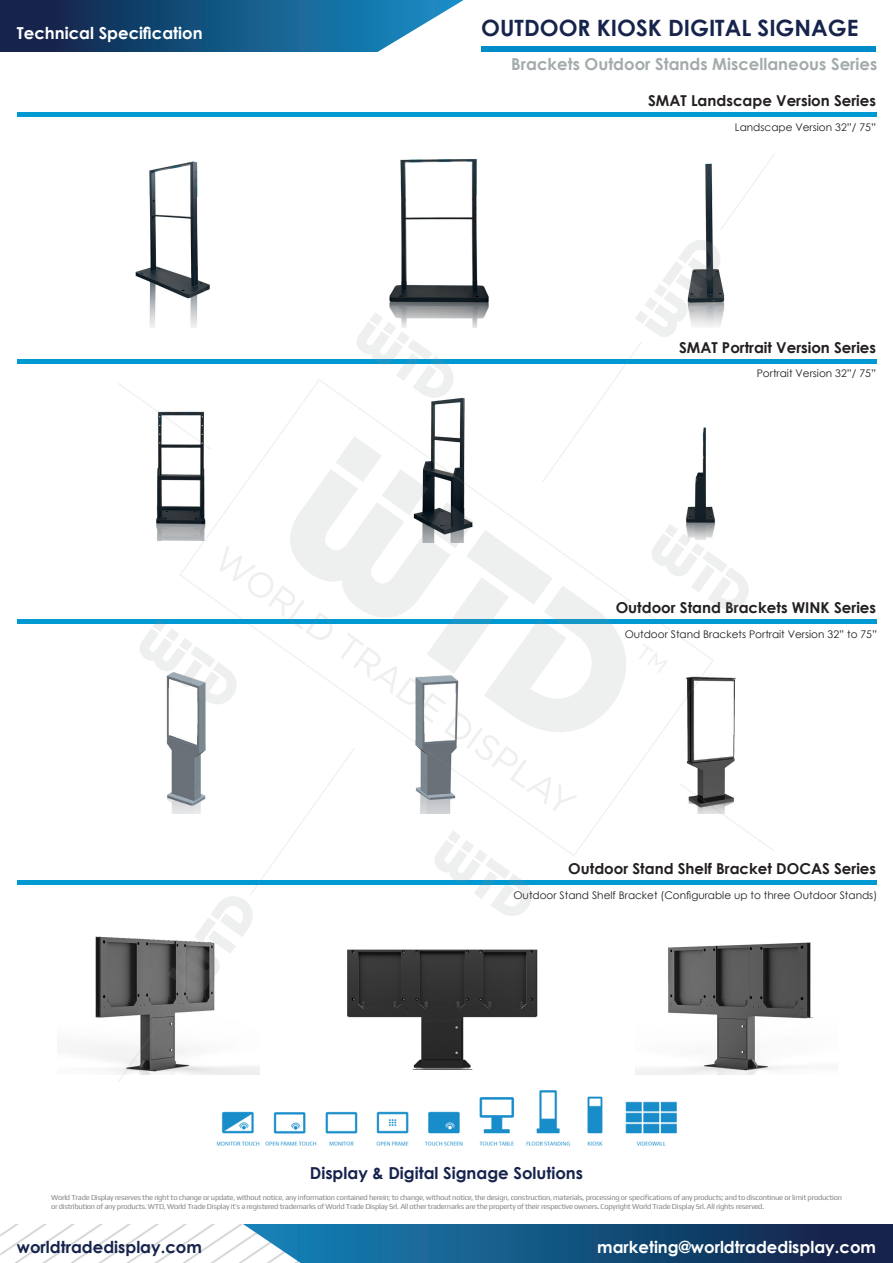
<style>
.page{position:relative;width:893px;height:1263px;background:#fff}
.page>*{position:absolute;margin:0;border:0;box-sizing:border-box;transform-origin:0 0}
.t1{font:700 22.5px "Century Gothic";color:#16234c}
.t2{font:700 16.5px "Century Gothic";color:#fff}
.t3{font:700 16.5px "Century Gothic";color:#16234c}
.t4{font:700 16.5px "Century Gothic";color:#a3abac}
.t5{font:700 15px "Century Gothic";color:#231f20}
.t6{font:10.5px "Century Gothic";color:#231f20}
.t7{font:7.5px/9px "Play";letter-spacing:-.035em;color:#808285}
</style>
<div class="page">
<svg style="left:0;top:0;width:463px;height:52px;background:#2a618a"></svg>
<svg style="left:159px;top:1224px;width:734px;height:39px;background:#37698f"></svg>
<div style="left:481px;top:46px;width:395px;height:6px;background:#008cc9"></div>
<img style="left:216px;top:1090px;width:460px;height:56px">
<hr style="left:17px;top:620px;width:859px;height:4px;background:#0099d1">
<div style="left:17px;top:880px;width:859px;height:5px;background:#0099d1"></div>
<hr style="left:17px;top:113px;width:859px;height:4px;background:#0099d1">
<img style="left:166px;top:704px;width:13px;height:43px">
<img style="left:714px;top:677px;width:22px;height:106px">
<img style="left:69px;top:936px;width:191px;height:138px">
<img style="left:347px;top:950px;width:191px;height:120px">
<img style="left:636px;top:942px;width:177px;height:132px">
<img style="left:389px;top:159px;width:100px;height:168px">
<img style="left:705px;top:163px;width:20px;height:145px">
<img style="left:135px;top:161px;width:75px;height:130px">
<hr style="left:17px;top:359px;width:859px;height:4px;background:#0099d1">
<img style="left:156px;top:450px;width:23px;height:91px">
<svg style="left:714px;top:783px;width:60px;height:68px"></svg>
<svg style="left:17px;top:291px;width:205px;height:159px"></svg>
<svg style="left:118px;top:999px;width:59px;height:83px"></svg>
<svg style="left:720px;top:153px;width:55px;height:77px"></svg>
<svg style="left:179px;top:379px;width:535px;height:477px"></svg>
<svg style="left:219px;top:545px;width:359px;height:266px"></svg>
<svg style="left:285px;top:436px;width:351px;height:296px"></svg>
<svg style="left:639px;top:643px;width:29px;height:30px"></svg>
<svg style="left:138px;top:619px;width:101px;height:85px"></svg>
<svg style="left:433px;top:830px;width:101px;height:86px"></svg>
<svg style="left:355px;top:312px;width:102px;height:86px"></svg>
<svg style="left:650px;top:524px;width:99px;height:85px"></svg>
<svg style="left:167px;top:747px;width:188px;height:246px"></svg>
<svg style="left:542px;top:240px;width:182px;height:242px"></svg>
<h2 class="t2" style="left:17px;top:20px;width:187px">Technical Specification</h2>
<h1 class="t1" style="left:481px;top:11px;width:379px">OUTDOOR KIOSK DIGITAL SIGNAGE</h1>
<h2 class="t4" style="left:511px;top:52px;width:367px">Brackets Outdoor Stands Miscellaneous Series</h2>
<h3 class="t5" style="left:648px;top:90px;width:229px">SMAT Landscape Version Series</h3>
<h3 class="t6" style="left:735px;top:120px;width:143px">Landscape Version 32”/ 75”</h3>
<h3 class="t5" style="left:679px;top:336px;width:199px">SMAT Portrait Version Series</h3>
<h3 class="t6" style="left:757px;top:366px;width:121px">Portrait Version 32”/ 75”</h3>
<h3 class="t5" style="left:616px;top:596px;width:262px">Outdoor Stand Brackets WINK Series</h3>
<h3 class="t6" style="left:625px;top:627px;width:254px">Outdoor Stand Brackets Portrait Version 32” to 75”</h3>
<h3 class="t5" style="left:568px;top:857px;width:309px">Outdoor Stand Shelf Bracket DOCAS Series</h3>
<h3 class="t6" style="left:513px;top:888px;width:365px">Outdoor Stand Shelf Bracket (Configurable up to three Outdoor Stands)</h3>
<h2 class="t3" style="left:310px;top:1161px;width:275px">Display &amp; Digital Signage Solutions</h2>
<p class="t7" style="left:51px;top:1192px;width:792px">World Trade Display reserves the right to change or update, without notice, any information contained herein; to change, without notice, the design, construction, materials, processing or specifications of any products; and to discontinue or limit production or distribution of any products. WTD, World Trade Display it’s a registered trademarks of World Trade Display Srl. All other trademarks are the property of their respective owners. Copyright World Trade Display Srl. All rights reserved.</p>
<h2 class="t3" style="left:17px;top:1234px;width:187px">worldtradedisplay.com</h2>
<h2 class="t2" style="left:597px;top:1234px;width:280px">marketing@worldtradedisplay.com</h2>
</div>
